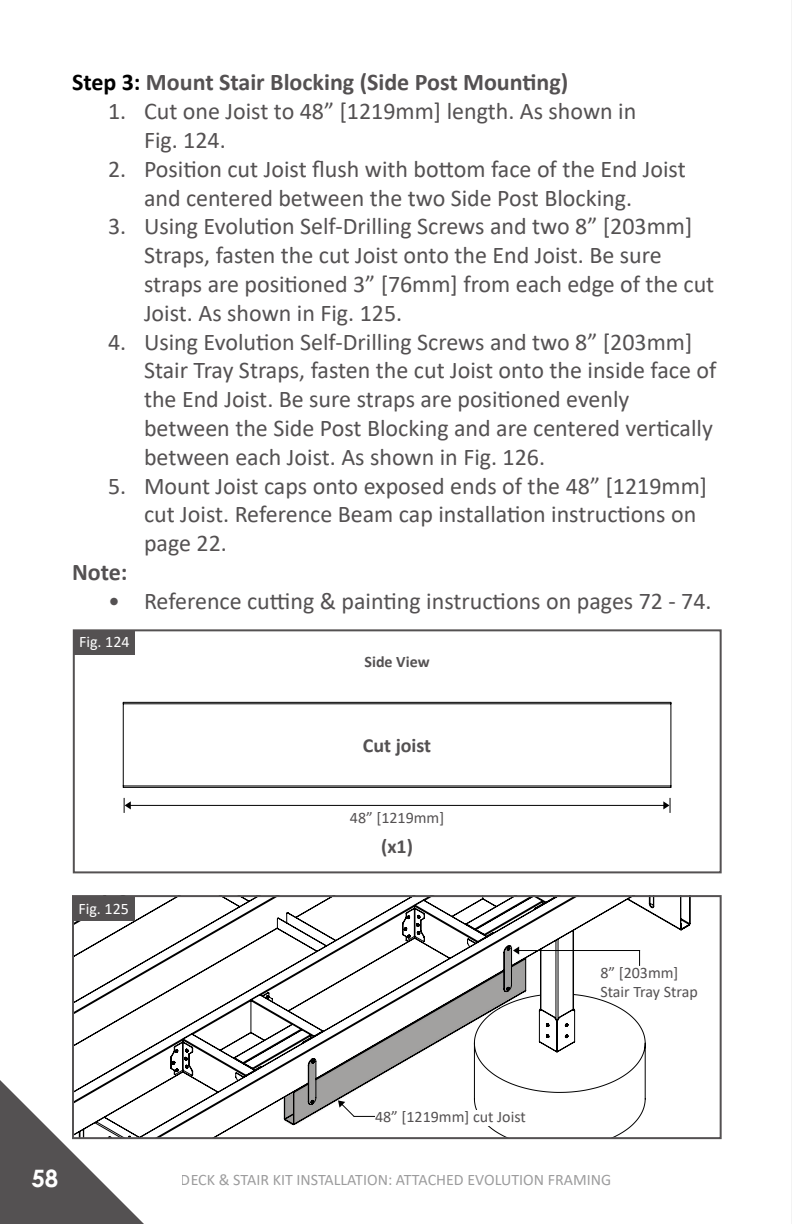
<style>
.page{position:relative;width:792px;height:1224px;background:#fff}
.page>*{position:absolute;margin:0;border:0;box-sizing:border-box;transform-origin:0 0}
.t1{font:24px/28.8px "Calibri";color:#545152}
.t2{font:700 24px "Calibri";color:#545152}
.t3{font:700 24px "Century Gothic";color:#fff}
.t4{font:700 20px "Calibri";color:#545152}
.t5{font:16px/19.2px "Calibri";color:#545152}
.t6{font:16px "Calibri";color:#39393b}
.t7{font:16px "Calibri";color:#fff}
.t8{font:700 16px "Calibri";color:#545152}
.s1{color:#000}
</style>
<div class="page">
<svg style="left:0;top:1080px;width:144px;height:144px"></svg>
<hr style="left:791px;top:0;width:1px;height:1224px;background:#000">
<svg style="left:75px;top:898px;width:616px;height:238px"></svg>
<div style="left:72px;top:895px;width:650px;height:244px;border:2px solid #545152"></div>
<div style="left:73px;top:896px;width:61px;height:25px;background:#545152"></div>
<div style="left:73px;top:629px;width:649px;height:244px;border:2px solid #545152"></div>
<div style="left:74px;top:630px;width:61px;height:25px;background:#545152"></div>
<hr style="left:123px;top:702px;width:548px;height:1px;background:#000">
<hr style="left:123px;top:787px;width:548px;height:1px;background:#000">
<hr style="left:670px;top:704px;width:1px;height:82px;background:#000">
<hr style="left:123px;top:703px;width:548px;height:1px;background:#000">
<hr style="left:123px;top:704px;width:1px;height:82px;background:#000">
<hr style="left:123px;top:785px;width:548px;height:1px;background:#000">
<hr style="left:128px;top:805px;width:538px;height:1px;background:#000">
<svg style="left:663px;top:798px;width:8px;height:15px"></svg>
<svg style="left:124px;top:798px;width:7px;height:15px"></svg>
<svg style="left:338px;top:1100px;width:37px;height:18px"></svg>
<hr style="left:516px;top:950px;width:124px;height:1px;background:#000">
<svg style="left:513px;top:946px;width:6px;height:9px"></svg>
<svg style="left:639px;top:951px;width:1px;height:15px"></svg>
<div style="left:469px;top:1110px;width:26px;height:15px;background:#fff"></div>
<p class="t2" style="left:72px;top:65px;width:498px"><span class="s1">Step 3:</span> Mount Stair Blocking (Side Post Mounting)</p>
<p class="t1" style="left:144px;top:96px;width:494px;text-indent:-36px">1. Cut one Joist to 48” [1219mm] length. As shown in<br>Fig. 124.</p>
<p class="t1" style="left:144px;top:154px;width:543px;text-indent:-36px">2. Position cut Joist flush with bottom face of the End Joist and centered between the two Side Post Blocking.</p>
<p class="t1" style="left:144px;top:211px;width:572px;text-indent:-36px">3. Using Evolution Self-Drilling Screws and two 8” [203mm] Straps, fasten the cut Joist onto the End Joist. Be sure straps are positioned 3” [76mm] from each edge of the cut Joist. As shown in Fig. 125.</p>
<p class="t1" style="left:144px;top:327px;width:574px;text-indent:-36px">4. Using Evolution Self-Drilling Screws and two 8” [203mm] Stair Tray Straps, fasten the cut Joist onto the inside face of the End Joist. Be sure straps are positioned evenly between the Side Post Blocking and are centered vertically between each Joist. As shown in Fig. 126.</p>
<p class="t1" style="left:144px;top:471px;width:565px;text-indent:-36px">5. Mount Joist caps onto exposed ends of the 48” [1219mm] cut Joist. Reference Beam cap installation instructions on page 22.</p>
<p class="t2" style="left:72px;top:555px;width:57px">Note:</p>
<p class="t1" style="left:108px;top:586px;width:605px">• Reference cutting &amp; painting instructions on pages 72 - 74.</p>
<p class="t7" style="left:79px;top:631px;width:52px">Fig. 124</p>
<p class="t7" style="left:78px;top:898px;width:52px">Fig. 125</p>
<p class="t8" style="left:365px;top:650px;width:67px">Side View</p>
<p class="t4" style="left:363px;top:732px;width:70px">Cut joist</p>
<p class="t5" style="left:350px;top:808px;width:96px">48” [1219mm]</p>
<p class="t4" style="left:381px;top:832px;width:33px">(x1)</p>
<p class="t5" style="left:375px;top:1107px;width:152px">48” [1219mm] cut Joist</p>
<p class="t5" style="left:600px;top:963px;width:99px">8” [203mm]<br>Stair Tray Strap</p>
<p class="t3" style="left:31px;top:1160px;width:28px">58</p>
<p class="t6" style="left:181px;top:1168px;width:432px">DECK &amp; STAIR KIT INSTALLATION: ATTACHED EVOLUTION FRAMING</p>
</div>
